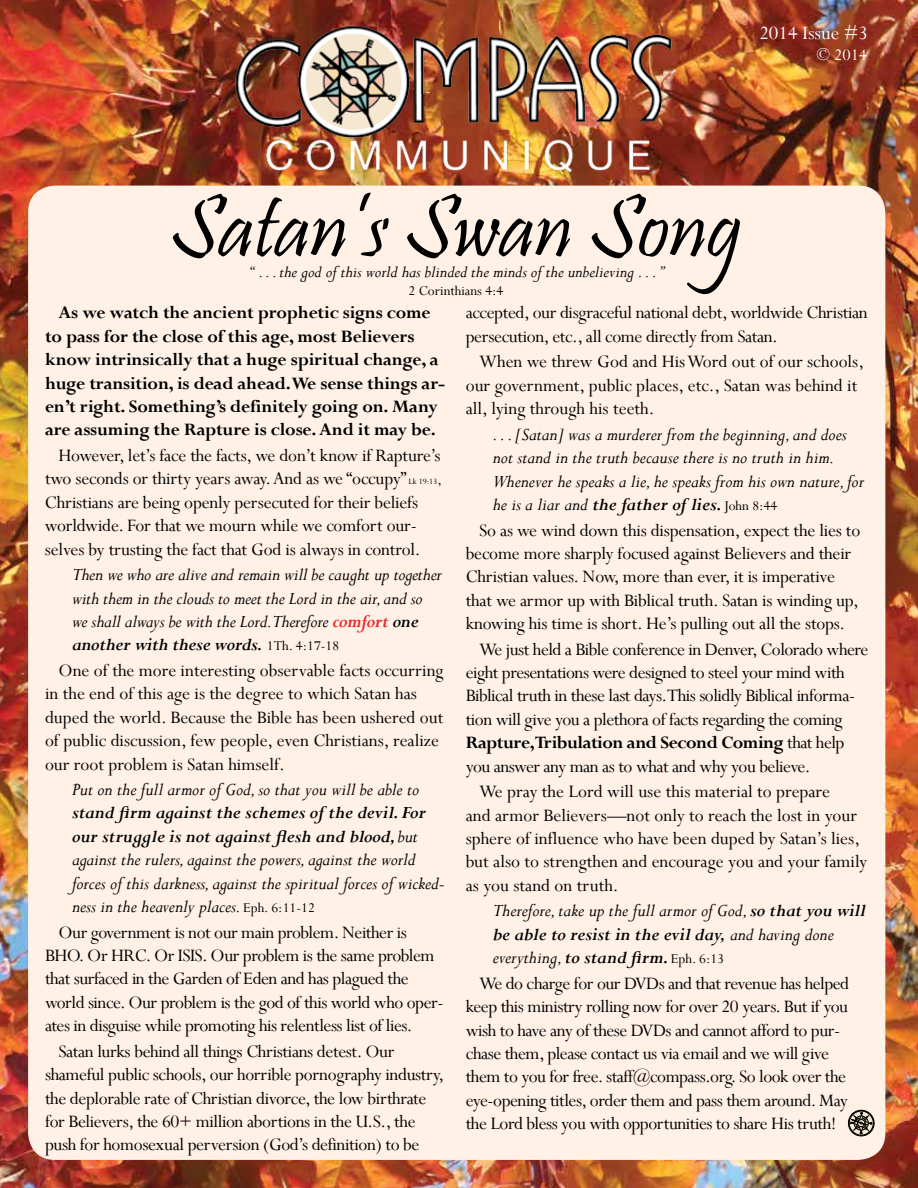
<style>
.page{position:relative;width:918px;height:1188px;background:#fff}
.page>*{position:absolute;margin:0;border:0;box-sizing:border-box;transform-origin:0 0}
.t1{font:90px "Pristina";color:#000}
.t2{font:21px "Perpetua";color:#fff}
.t3{font:19.5px/23.4px "Perpetua";letter-spacing:-.02em;color:#000}
.t4{font:italic 19.5px/23.4px "Perpetua";color:#000}
.t5{font:19.5px/23.4px "Perpetua";color:#000}
.t6{font:700 19.5px/23.4px "Perpetua";letter-spacing:-.01em;color:#000}
.t7{font:italic 18px "Perpetua";color:#000}
.t8{font:18px "Perpetua";color:#fff}
.t9{font:15px "Perpetua";color:#000}
.s1{font-size:9px}
.s2{font-size:15px}
.s3{font-weight:700;color:#ed1d24}
.s4{font-weight:700}
.s5{font-style:normal;font-size:15px}
</style>
<div class="page">
<img style="left:0;top:0;width:918px;height:1188px">
<img style="left:168px;top:0;width:571px;height:186px">
<div style="left:28px;top:186px;width:857px;height:974px;background:#fff1e6;border-radius:27px"></div>
<div style="left:848px;top:1110px;width:27px;height:26px;border:1px solid #000;border-radius:50%"></div>
<div style="left:850px;top:1112px;width:23px;height:23px;border:1px solid #f6e8d1;border-radius:50%"></div>
<svg style="left:850px;top:1112px;width:22px;height:22px"></svg>
<p class="t2" style="left:759px;top:19px;width:110px">2014 Issue #3</p>
<p class="t8" style="left:817px;top:44px;width:52px">© 2014</p>
<h1 class="t1" style="left:170px;top:177px;width:574px">Satan’s Swan Song</h1>
<p class="t7" style="left:250px;top:260px;width:415px">“ . . . the god of this world has blinded the minds of the unbelieving . . . ”</p>
<p class="t9" style="left:408px;top:281px;width:97px">2 Corinthians 4:4</p>
<p class="t6" style="left:45px;top:301px;width:402px;text-indent:13px">As we watch the ancient prophetic signs come to pass for the close of this age, most Believers know intrinsically that a huge spiritual change, a huge transition, is dead ahead. We sense things ar&shy;en’t right. Something’s definitely going on. Many are assuming the Rapture is close. And it may be.</p>
<p class="t3" style="left:45px;top:443px;width:398px;text-indent:14px">However, let’s face the facts, we don’t know if Rapture’s two seconds or thirty years away. And as we “occupy” <span class="s1">Lk 19:13</span><span class="s2">, </span>Christians are being openly persecuted for their beliefs worldwide. For that we mourn while we comfort our&shy;selves by trusting the fact that God is always in control.</p>
<p class="t4" style="left:72px;top:562px;width:372px">Then we who are alive and remain will be caught up together with them in the clouds to meet the Lord in the air, and so we shall always be with the Lord.Therefore <span class="s3">comfort</span> <span class="s4">one another with these words.</span> <span class="s5">1Th. 4:17-18</span></p>
<p class="t5" style="left:45px;top:658px;width:400px;text-indent:13px">One of the more interesting observable facts occurring in the end of this age is the degree to which Satan has duped the world. Because the Bible has been ushered out of public discussion, few people, even Christians, realize our root problem is Satan himself.</p>
<p class="t4" style="left:72px;top:777px;width:349px">Put on the full armor of God, so that you will be able to</p>
<p class="t4" style="left:72px;top:801px;width:375px"><span class="s4">stand firm against the schemes of the devil. For our struggle is not against flesh and blood,</span> but against the rulers, against the powers, against the world forces of this darkness, against the spiritual forces of wicked&shy;ness in the heavenly places. <span class="s5">Eph. 6:11-12</span></p>
<p class="t3" style="left:45px;top:920px;width:400px;text-indent:13px">Our government is not our main problem. Neither is BHO. Or HRC. Or ISIS. Our problem is the same problem that surfaced in the Garden of Eden and has plagued the world since. Our problem is the god of this world who oper&shy;ates in disguise while promoting his relentless list of lies.</p>
<p class="t3" style="left:45px;top:1039px;width:401px;text-indent:13px">Satan lurks behind all things Christians detest. Our shameful public schools, our horrible pornography industry, the deplorable rate of Christian divorce, the low birthrate for Believers, the 60+ million abortions in the U.S., the push for homosexual perversion (God’s definition) to be</p>
<p class="t3" style="left:466px;top:301px;width:404px">accepted, our disgraceful national debt, worldwide Christian persecution, etc., all come directly from Satan.</p>
<p class="t5" style="left:466px;top:350px;width:400px;text-indent:13px">When we threw God and His Word out of our schools, our government, public places, etc., Satan was behind it all, lying through his teeth.</p>
<p class="t4" style="left:493px;top:422px;width:373px">. . . [Satan] was a murderer from the beginning, and does not stand in the truth because there is no truth in him.<br>Whenever he speaks a lie, he speaks from his own nature, for he is a liar and <span class="s4">the father of lies.</span> <span class="s5">John 8:44</span></p>
<p class="t3" style="left:466px;top:518px;width:396px;text-indent:13px">So as we wind down this dispensation, expect the lies to become more sharply focused against Believers and their Christian values. Now, more than ever, it is imperative that we armor up with Biblical truth. Satan is winding up, knowing his time is short. He’s pulling out all the stops.</p>
<p class="t3" style="left:466px;top:637px;width:404px;text-indent:13px">We just held a Bible conference in Denver, Colorado where eight presentations were designed to steel your mind with Biblical truth in these last days. This solidly Biblical informa&shy;tion will give you a plethora of facts regarding the coming <span class="s4">Rapture, Tribulation and Second Coming</span> that help you answer any man as to what and why you believe.</p>
<p class="t5" style="left:466px;top:780px;width:403px;text-indent:13px">We pray the Lord will use this material to prepare<br>and armor Believers—not only to reach the lost in your sphere of influence who have been duped by Satan’s lies, but also to strengthen and encourage you and your family as you stand on truth.</p>
<p class="t4" style="left:493px;top:898px;width:374px">Therefore, take up the full armor of God, <span class="s4">so that you will be able to resist in the evil day,</span> and having done everything, <span class="s4">to stand firm.</span> <span class="s5">Eph. 6:13</span></p>
<p class="t3" style="left:466px;top:971px;width:385px;text-indent:13px">We do charge for our DVDs and that revenue has helped keep this ministry rolling now for over 20 years. But if you wish to have any of these DVDs and cannot afford to pur&shy;chase them, please contact us via email and we will give them to you for free. staff@compass.org. So look over the eye-opening titles, order them and pass them around. May the Lord bless you with opportunities to share His truth!</p>
</div>
